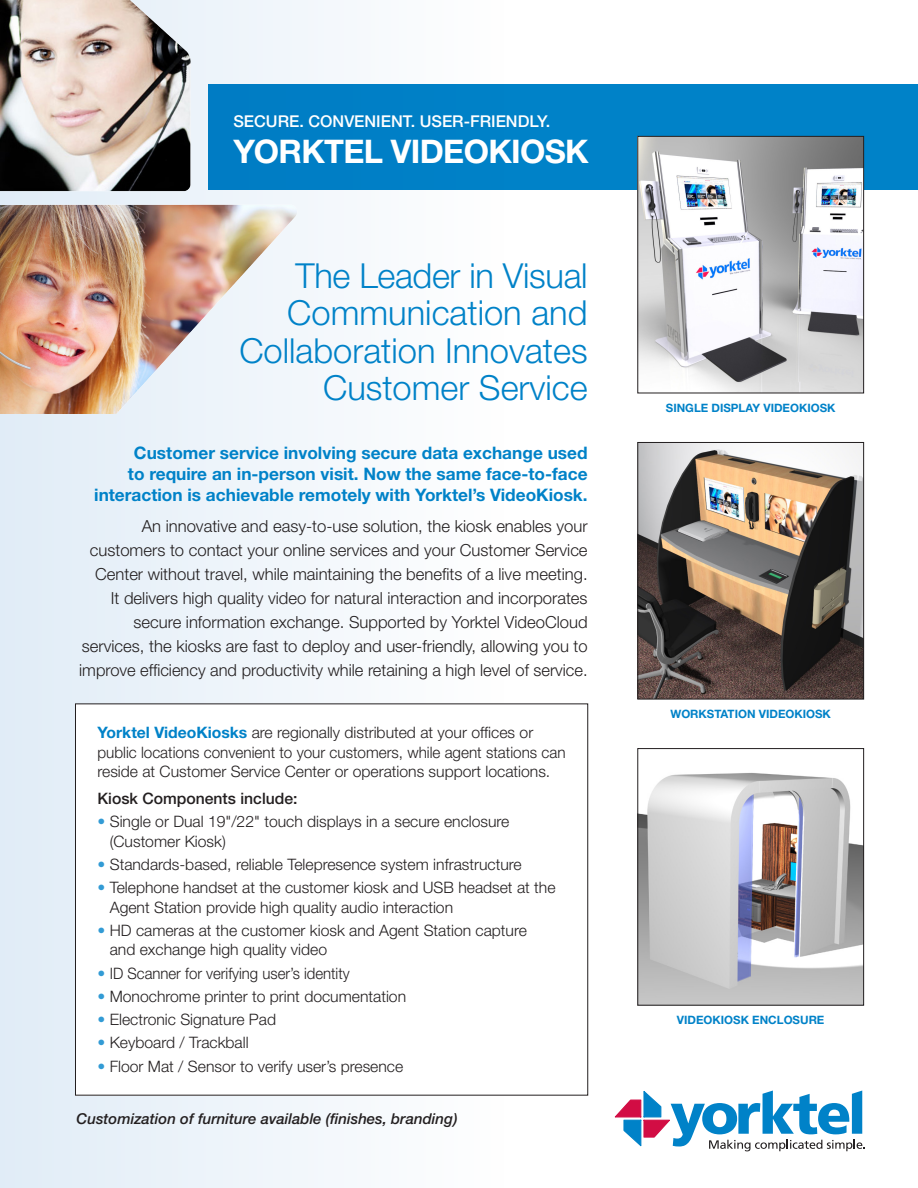
<style>
.page{position:relative;width:918px;height:1188px;background:#fff}
.page>*{position:absolute;margin:0;border:0;box-sizing:border-box;transform-origin:0 0}
.t1{font:300 34.5px/37.5px "Helvetica Neue";color:#0082c8;text-align:right}
.t2{font:700 32.55px "Helvetica Neue";letter-spacing:-.02em;color:#fff}
.t3{font:700 17.25px/21px "Helvetica Neue";color:#0082c8;text-align:right}
.t4{font:300 16.65px/24px "Helvetica Neue";color:#231f20;text-align:right}
.t5{font:500 16.35px "Helvetica Neue";color:#fff}
.t6{font:300 15.75px/19.5px "Helvetica Neue";color:#231f20}
.t7{font:300 15.75px "Helvetica Neue";color:#231f20;scale:.95 1}
.t8{font:500 15.75px "Helvetica Neue";color:#231f20}
.t9{font:italic 500 15px "Helvetica Neue";color:#231f20}
.t10{font:700 11.55px "Helvetica Neue";color:#0082c8}
.s1{font-weight:700;color:#0082c8}
.s2{color:#329bd5}
</style>
<div class="page">
<div style="left:0;top:0;width:504px;height:1188px;background:linear-gradient(to right,#e0ecf7,#fefefe)"></div>
<svg style="left:615px;top:1091px;width:250px;height:60px"></svg>
<div style="left:75px;top:704px;width:513px;height:391px;background:#fff"></div>
<img style="left:0;top:0;width:317px;height:414px">
<div style="left:208px;top:84px;width:710px;height:106px;background:#0082c8"></div>
<img style="left:639px;top:138px;width:223px;height:253px">
<div style="left:637px;top:136px;width:227px;height:257px;border:1px solid #231f20"></div>
<img style="left:639px;top:444px;width:223px;height:253px">
<div style="left:637px;top:442px;width:227px;height:257px;border:1px solid #231f20"></div>
<img style="left:639px;top:772px;width:223px;height:232px">
<div style="left:637px;top:748px;width:227px;height:258px;border:1px solid #231f20"></div>
<p class="t5" style="left:233px;top:112px;width:318px">SECURE. CONVENIENT. USER-FRIENDLY.</p>
<p class="t2" style="left:233px;top:132px;width:357px">YORKTEL VIDEOKIOSK</p>
<p class="t1" style="left:239px;top:256px;width:350px">The Leader in Visual<br>Communication and<br>Collaboration Innovates<br>Customer Service</p>
<p class="t3" style="left:94px;top:442px;width:495px">Customer service involving secure data exchange used<br>to require an in-person visit. Now the same face-to-face interaction is achievable remotely with Yorktel’s VideoKiosk.</p>
<p class="t4" style="left:79px;top:514px;width:510px">An innovative and easy-to-use solution, the kiosk enables your customers to contact your online services and your Customer Service Center without travel, while maintaining the benefits of a live meeting.<br>It delivers high quality video for natural interaction and incorporates secure information exchange. Supported by Yorktel VideoCloud services, the kiosks are fast to deploy and user-friendly, allowing you to improve efficiency and productivity while retaining a high level of service.</p>
<p class="t6" style="left:98px;top:723px;width:470px"><span class="s1">Yorktel VideoKiosks</span> are regionally distributed at your offices or public locations convenient to your customers, while agent stations can reside at Customer Service Center or operations support locations.</p>
<p class="t8" style="left:98px;top:789px;width:202px">Kiosk Components include:</p>
<p class="t6" style="left:110px;top:811px;width:401px;text-indent:-12px"><span class="s2">•</span> Single or Dual 19"/22" touch displays in a secure enclosure (Customer Kiosk)</p>
<p class="t6" style="left:98px;top:854px;width:426px"><span class="s2">•</span> Standards-based, reliable Telepresence system infrastructure</p>
<p class="t6" style="left:110px;top:877px;width:447px;text-indent:-12px"><span class="s2">•</span> Telephone handset at the customer kiosk and USB headset at the<br>Agent Station provide high quality audio interaction</p>
<p class="t6" style="left:110px;top:920px;width:419px;text-indent:-12px"><span class="s2">•</span> HD cameras at the customer kiosk and Agent Station capture and exchange high quality video</p>
<p class="t7" style="left:98px;top:963px;width:267px"><span class="s2">•</span> ID Scanner for verifying user’s identity</p>
<p class="t6" style="left:98px;top:986px;width:310px"><span class="s2">•</span> Monochrome printer to print documentation</p>
<p class="t6" style="left:98px;top:1010px;width:180px"><span class="s2">•</span> Electronic Signature Pad</p>
<p class="t6" style="left:98px;top:1033px;width:153px"><span class="s2">•</span> Keyboard / Trackball</p>
<p class="t6" style="left:98px;top:1056px;width:307px"><span class="s2">•</span> Floor Mat / Sensor to verify user’s presence</p>
<p class="t9" style="left:77px;top:1110px;width:382px">Customization of furniture available (finishes, branding)</p>
<p class="t10" style="left:666px;top:401px;width:171px">SINGLE DISPLAY VIDEOKIOSK</p>
<p class="t10" style="left:670px;top:707px;width:162px">WORKSTATION VIDEOKIOSK</p>
<p class="t10" style="left:677px;top:1013px;width:149px">VIDEOKIOSK ENCLOSURE</p>
</div>
